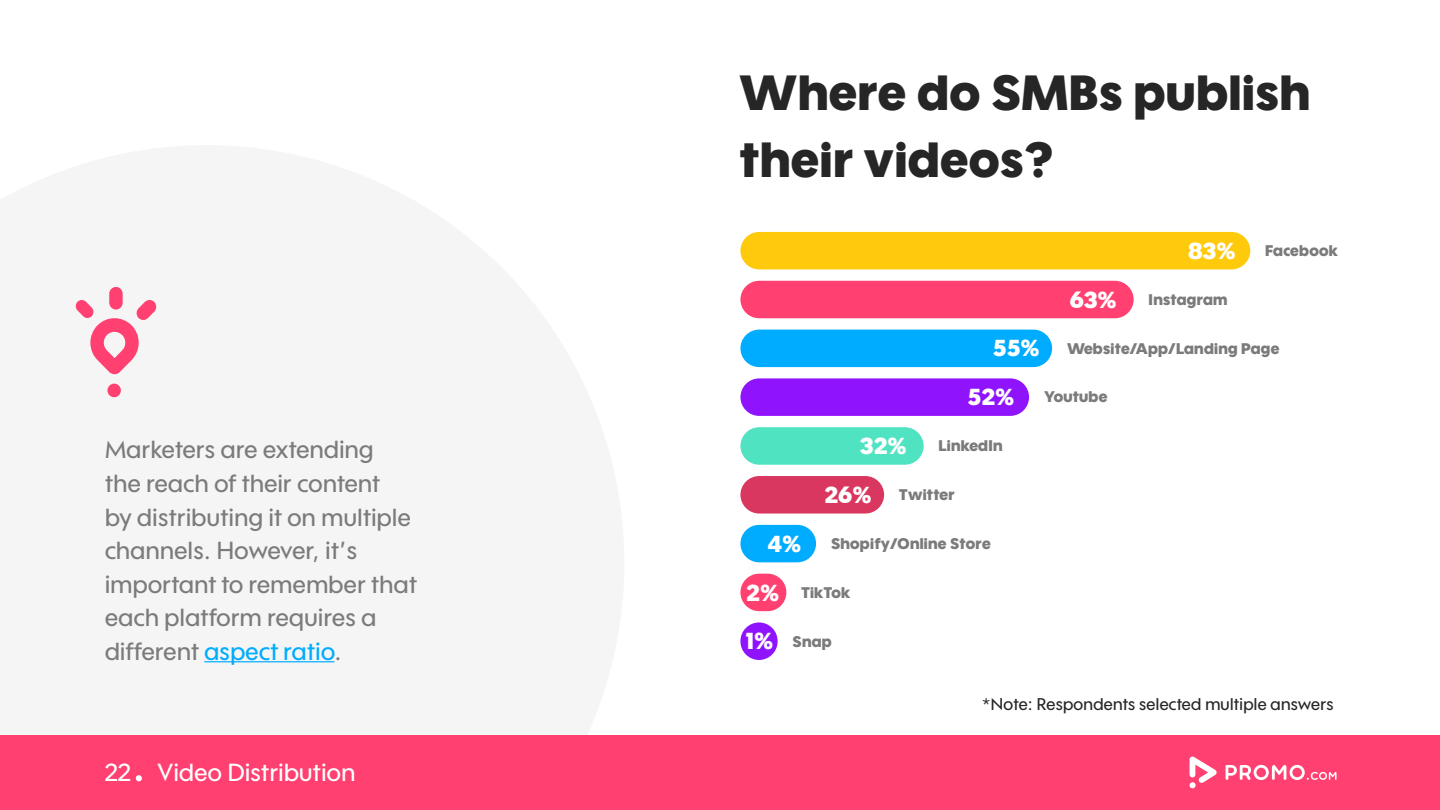
<style>
.page{position:relative;width:1440px;height:810px;background:#fff}
.page>*{position:absolute;margin:0;border:0;box-sizing:border-box;transform-origin:0 0}
.t1{font:900 48px/67.2px "Wes FY";letter-spacing:.02em;color:#262626}
.t2{font:500 24px/33.6px "Wes FY";letter-spacing:.02em;color:#7b7b7b}
.t3{font:500 24px "Wes FY";letter-spacing:.02em;color:#fff}
.t4{font:900 22.5px "Wes FY";letter-spacing:.015em;color:#fff}
.t5{font:500 16.5px "Wes FY";letter-spacing:.02em;color:#262626}
.t6{font:900 15px "Wes FY";letter-spacing:.02em;color:#7b7b7b}
.s1{color:#00acff}
.s2{font-size:22.5px;color:#fff}
</style>
<div class="page">
<div style="left:0;top:735px;width:1440px;height:75px;background:#ff4070"></div>
<svg style="left:1190px;top:757px;width:27px;height:31px"></svg>
<svg style="left:1226px;top:765px;width:111px;height:15px"></svg>
<svg style="left:136px;top:775px;width:6px;height:6px"></svg>
<hr style="left:204px;top:661px;width:130px;height:1px;background:#00acff">
<svg style="left:75px;top:287px;width:82px;height:110px"></svg>
<div style="left:740px;top:232px;width:510px;height:37px;background:#ffca0c;border-radius:19px"></div>
<div style="left:740px;top:378px;width:289px;height:38px;background:#9013fe;border-radius:19px"></div>
<div style="left:740px;top:525px;width:76px;height:37px;background:#00acff;border-radius:19px"></div>
<div style="left:740px;top:281px;width:394px;height:37px;background:#ff4070;border-radius:19px"></div>
<div style="left:740px;top:427px;width:184px;height:38px;background:#50e3c2;border-radius:19px"></div>
<div style="left:740px;top:574px;width:46px;height:37px;background:#ff4070;border-radius:19px"></div>
<div style="left:740px;top:330px;width:312px;height:37px;background:#00acff;border-radius:19px"></div>
<div style="left:740px;top:476px;width:144px;height:38px;background:#d9375f;border-radius:19px"></div>
<div style="left:740px;top:622px;width:38px;height:38px;background:#9013fe;border-radius:19px"></div>
<p class="t2" style="left:105px;top:433px;width:314px">Marketers are extending<br>the reach of their content<br>by distributing it on multiple channels. However, it’s important to remember that each platform requires a different <span class="s1">aspect ratio</span>.</p>
<p class="t3" style="left:105px;top:757px;width:252px">22 Video Distribution</p>
<h1 class="t1" style="left:740px;top:58px;width:572px">Where do SMBs publish their videos?</h1>
<p class="t4" style="left:1188px;top:237px;width:49px">83%</p>
<p class="t6" style="left:1265px;top:241px;width:74px">Facebook</p>
<p class="t4" style="left:1070px;top:285px;width:48px">63%</p>
<p class="t6" style="left:1149px;top:290px;width:80px">Instagram</p>
<p class="t6" style="left:993px;top:339px;width:288px"><span class="s2">55%</span> Website/App/Landing Page</p>
<p class="t4" style="left:968px;top:383px;width:48px">52%</p>
<p class="t6" style="left:1044px;top:387px;width:65px">Youtube</p>
<p class="t4" style="left:860px;top:432px;width:48px">32%</p>
<p class="t6" style="left:939px;top:436px;width:65px">LinkedIn</p>
<p class="t6" style="left:825px;top:485px;width:132px"><span class="s2">26%</span> Twitter</p>
<p class="t4" style="left:767px;top:529px;width:35px">4%</p>
<p class="t6" style="left:831px;top:534px;width:161px">Shopify/Online Store</p>
<p class="t6" style="left:747px;top:583px;width:105px"><span class="s2">2%</span> TikTok</p>
<p class="t6" style="left:746px;top:632px;width:87px"><span class="s2">1%</span> Snap</p>
<p class="t5" style="left:982px;top:694px;width:353px">*Note: Respondents selected multiple answers</p>
</div>
